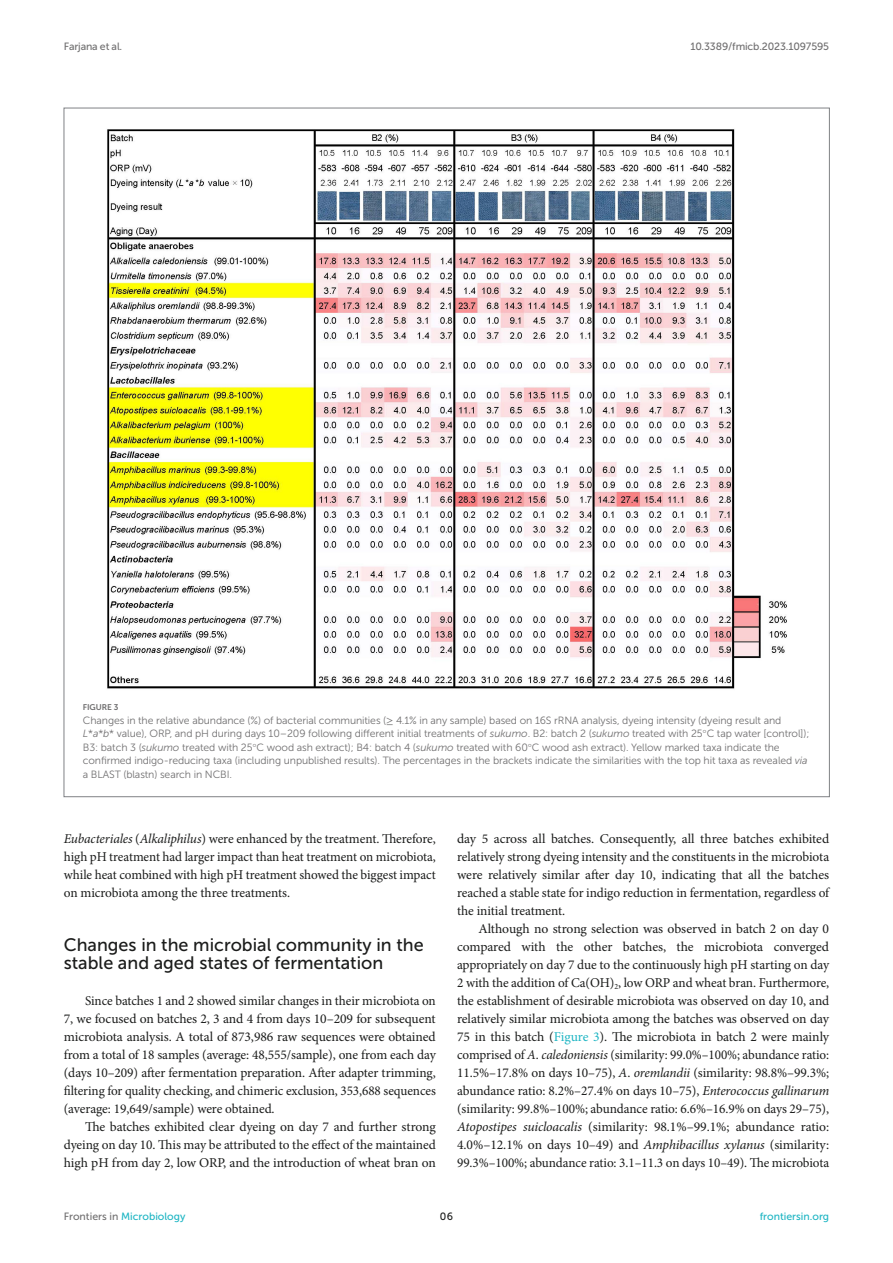
<style>
.page{position:relative;width:893px;height:1263px;background:#fff}
.page>*{position:absolute;margin:0;border:0;box-sizing:border-box;transform-origin:0 0}
.HEAD_2{font:18px/18px "Museo Sans 500";color:#1b1c1b}
.TEXT{font:13.5px/18px "Minion Pro";letter-spacing:-.005em;color:#1b1c1b;text-align:justify}
.TEXT_FLUSH{font:13.5px/18px "Minion Pro";letter-spacing:-.005em;color:#1b1c1b;text-align:justify}
.FIG_LEG{font:10.5px/13.5px "Museo Sans 300";letter-spacing:-.01em;color:#706f70}
.t1{font:10.5px "Museo Sans 500";letter-spacing:-.015em;color:#706f70}
.t2{font:10.5px "Museo Sans 500";color:#1db5c3}
.t3{font:10.5px "Museo Sans 500";color:#1b1c1b}
.FIG_HD{font:8.25px "Museo Sans 700";letter-spacing:-.01em;color:#706f70}
.s1{font-family:"STIX General"}
.s2{font-style:italic}
.s3{font-family:"STIX"}
.s4{color:#1db5c3}
.s5{color:#706f70}
</style>
<div class="page">
<img style="left:107px;top:129px;width:680px;height:560px">
<p class="t1" style="left:64px;top:41px;width:60px">Farjana et al.</p>
<p class="t1" style="left:690px;top:41px;width:140px">10.3389/fmicb.2023.1097595</p>
<p class="FIG_HD" style="left:83px;top:703px;width:37px">FIGURE 3</p>
<p class="FIG_LEG" style="left:83px;top:713px;width:728px">Changes in the relative abundance (%) of bacterial communities (<span class="s1">≥</span> 4.1% in any sample) based on 16S rRNA analysis, dyeing intensity (dyeing result and <span class="s2">L</span>*<span class="s2">a</span>*<span class="s2">b</span>* value), ORP, and pH during days 10–209 following different initial treatments of <span class="s2">sukumo</span>. B2: batch 2 (<span class="s2">sukumo</span> treated with 25<span class="s3">°</span>C tap water [control]); B3: batch 3 (<span class="s2">sukumo</span> treated with 25<span class="s3">°</span>C wood ash extract); B4: batch 4 (<span class="s2">sukumo</span> treated with 60<span class="s3">°</span>C wood ash extract). Yellow marked taxa indicate the confirmed indigo-reducing taxa (including unpublished results). The percentages in the brackets indicate the similarities with the top hit taxa as revealed <span class="s2">via </span>a BLAST (blastn) search in NCBI.</p>
<p class="TEXT_FLUSH" style="left:64px;top:830px;width:374px"><span class="s2">Eubacteriales</span> (<span class="s2">Alkaliphilus</span>) were enhanced by the treatment. Therefore, high pH treatment had larger impact than heat treatment on microbiota, while heat combined with high pH treatment showed the biggest impact on microbiota among the three treatments.</p>
<p class="HEAD_2" style="left:64px;top:936px;width:361px">Changes in the microbial community in the stable and aged states of fermentation</p>
<p class="TEXT_FLUSH" style="left:64px;top:992px;width:374px;text-indent:21px">Since batches 1 and 2 showed similar changes in their microbiota on 7, we focused on batches 2, 3 and 4 from days 10–209 for subsequent microbiota analysis. A total of 873,986 raw sequences were obtained from a total of 18 samples (average: 48,555/sample), one from each day (days 10–209) after fermentation preparation. After adapter trimming, filtering for quality checking, and chimeric exclusion, 353,688 sequences (average: 19,649/sample) were obtained.</p>
<p class="TEXT" style="left:64px;top:1118px;width:374px;text-indent:21px">The batches exhibited clear dyeing on day 7 and further strong dyeing on day 10. This may be attributed to the effect of the maintained high pH from day 2, low ORP, and the introduction of wheat bran on</p>
<p class="TEXT" style="left:457px;top:830px;width:374px">day 5 across all batches. Consequently, all three batches exhibited relatively strong dyeing intensity and the constituents in the microbiota were relatively similar after day 10, indicating that all the batches reached a stable state for indigo reduction in fermentation, regardless of the initial treatment.</p>
<p class="TEXT" style="left:457px;top:920px;width:374px;text-indent:21px">Although no strong selection was observed in batch 2 on day 0 compared with the other batches, the microbiota converged appropriately on day 7 due to the continuously high pH starting on day 2 with the addition of Ca(OH)<sub>2</sub>, low ORP and wheat bran. Furthermore, the establishment of desirable microbiota was observed on day 10, and relatively similar microbiota among the batches was observed on day 75 in this batch (<span class="s4">Figure 3</span>). The microbiota in batch 2 were mainly comprised of <span class="s2">A</span>. <span class="s2">caledoniensis</span> (similarity: 99.0%–100%; abundance ratio:<br>11.5%–17.8% on days 10–75), <span class="s2">A</span>. <span class="s2">oremlandii</span> (similarity: 98.8%–99.3%; abundance ratio: 8.2%–27.4% on days 10–75), <span class="s2">Enterococcus gallinarum </span>(similarity: 99.8%–100%; abundance ratio: 6.6%–16.9% on days 29–75), <span class="s2">Atopostipes suicloacalis</span> (similarity: 98.1%–99.1%; abundance ratio:<br>4.0%–12.1% on days 10–49) and <span class="s2">Amphibacillus xylanus</span> (similarity:<br>99.3%–100%; abundance ratio: 3.1–11.3 on days 10–49). The microbiota</p>
<p class="t2" style="left:64px;top:1211px;width:123px"><span class="s5">Frontiers in</span> Microbiology</p>
<p class="t3" style="left:440px;top:1211px;width:15px">06</p>
<p class="t2" style="left:760px;top:1211px;width:71px">frontiersin.org</p>
</div>
